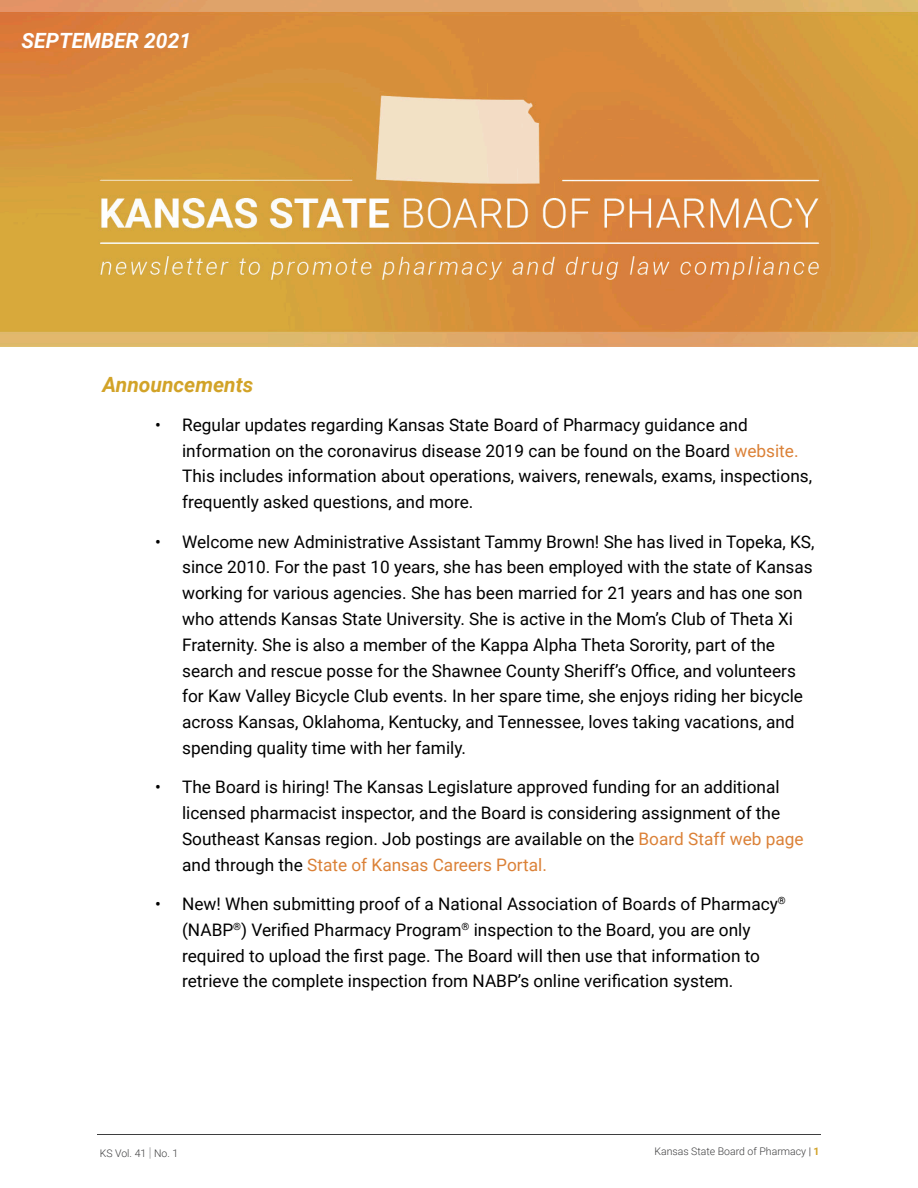
<style>
.page{position:relative;width:918px;height:1188px;background:#fff}
.page>*{position:absolute;margin:0;border:0;box-sizing:border-box;transform-origin:0 0}
.Header_1{font:italic 700 21px "Roboto";color:#d2a328}
.Header_1-2{font:italic 700 21px "Roboto";color:#fff}
.t1{font:17.25px/25.8px "Roboto";color:#000}
.t2{font:300 10.5px "Roboto";color:#3e3e3f}
.s1{color:#db8137}
.s2{font-weight:100;font-size:13.5px}
.s3{color:#231f20}
.s4{font-weight:700;color:#d2a328}
</style>
<div class="page">
<hr style="left:97px;top:1135px;width:724px;height:1px;background:#3e3e3f">
<img style="left:0;top:0;width:918px;height:347px">
<p class="Header_1-2" style="left:22px;top:26px;width:171px">SEPTEMBER 2021</p>
<p class="Header_1" style="left:103px;top:369px;width:152px">Announcements</p>
<p class="t1" style="left:182px;top:411px;width:632px;text-indent:-27px">• Regular updates regarding Kansas State Board of Pharmacy guidance and information on the coronavirus disease 2019 can be found on the Board <span class="s1">website.<br></span>This includes information about operations, waivers, renewals, exams, inspections, frequently asked questions, and more.</p>
<p class="t1" style="left:182px;top:528px;width:634px;text-indent:-27px">• Welcome new Administrative Assistant Tammy Brown! She has lived in Topeka, KS, since 2010. For the past 10 years, she has been employed with the state of Kansas working for various agencies. She has been married for 21 years and has one son who attends Kansas State University. She is active in the Mom’s Club of Theta Xi Fraternity. She is also a member of the Kappa Alpha Theta Sorority, part of the search and rescue posse for the Shawnee County Sheriff’s Office, and volunteers for Kaw Valley Bicycle Club events. In her spare time, she enjoys riding her bicycle across Kansas, Oklahoma, Kentucky, and Tennessee, loves taking vacations, and spending quality time with her family.</p>
<p class="t1" style="left:182px;top:774px;width:623px;text-indent:-27px">• The Board is hiring! The Kansas Legislature approved funding for an additional licensed pharmacist inspector, and the Board is considering assignment of the Southeast Kansas region. Job postings are available on the <span class="s1">Board Staff web page </span>and through the <span class="s1">State of Kansas Careers Portal.</span></p>
<p class="t1" style="left:182px;top:890px;width:605px;text-indent:-27px">• New! When submitting proof of a National Association of Boards of Pharmacy<sup>® </sup>(NABP<sup>®</sup>) Verified Pharmacy Program<sup>®</sup> inspection to the Board, you are only required to upload the first page. The Board will then use that information to retrieve the complete inspection from NABP’s online verification system.</p>
<p class="t2" style="left:100px;top:1146px;width:80px">KS Vol. 41 <span class="s2">|</span> No. 1</p>
<p class="t2" style="left:654px;top:1144px;width:167px">Kansas State Board of Pharmacy <span class="s3">|</span> <span class="s4">1</span></p>
</div>
